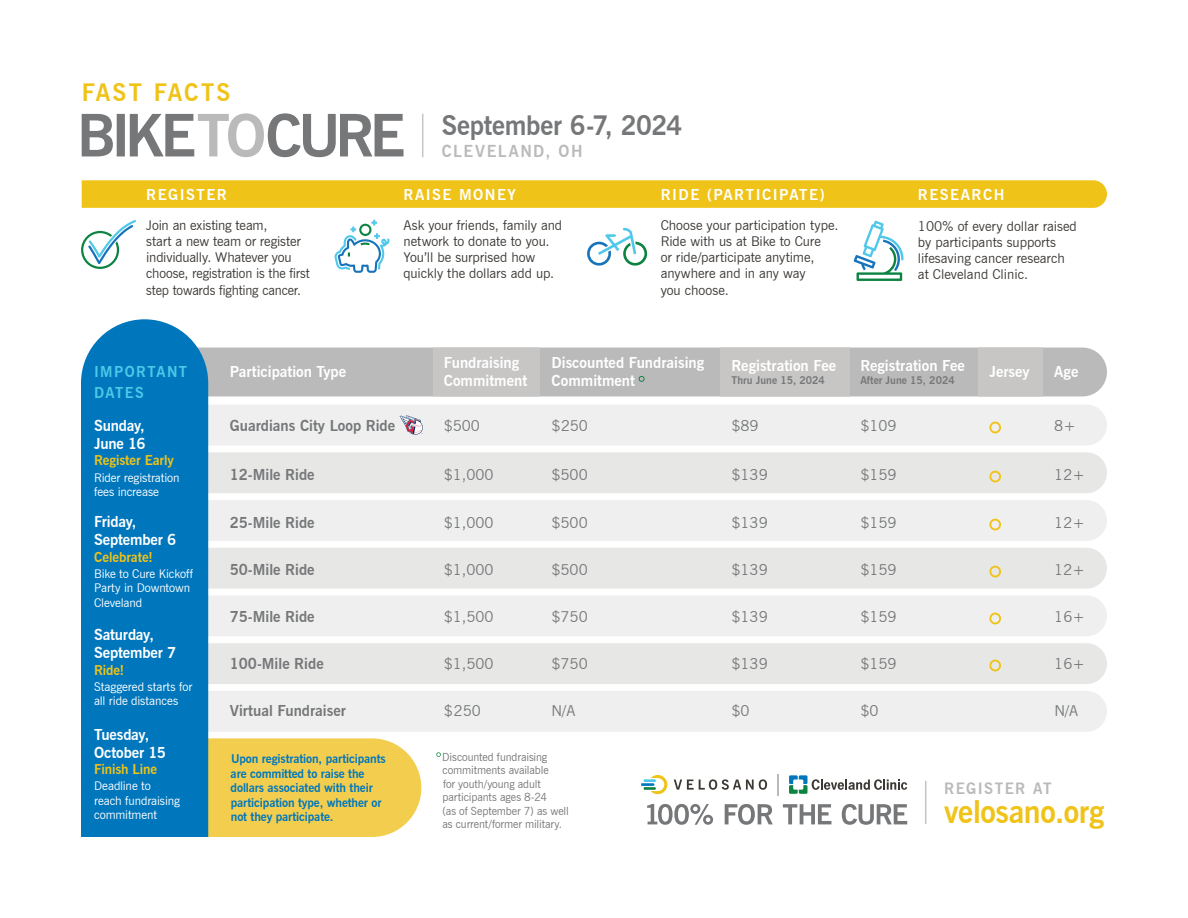
<style>
.page{position:relative;width:1188px;height:918px;background:#fff}
.page>*{position:absolute;margin:0;border:0;box-sizing:border-box;transform-origin:0 0}
.t1{font:700 31.2px "News Gothic BT";letter-spacing:-.01em;color:#f0c318}
.t2{font:700 26.7px "News Gothic BT";letter-spacing:-.01em;color:#767779}
.t3{font:700 24px "News Gothic BT";letter-spacing:.095em;color:#f0c318}
.t4{font:700 16.5px "News Gothic BT";letter-spacing:.095em;color:#bababa}
.t5{font:700 15.6px "News Gothic BT";letter-spacing:.09em;color:#bababa}
.t6{font:700 15px/18px "News Gothic BT";color:#fff}
.t7{font:15px "News Gothic BT";color:#767779}
.t8{font:700 15px "News Gothic BT";color:#767779}
.t9{font:700 15px "News Gothic BT";letter-spacing:.1em;color:#fff}
.t10{font:700 15px/21px "News Gothic BT";letter-spacing:.095em;color:#4ec8e8}
.t11{font:13.5px/16.2px "News Gothic BT";letter-spacing:-.005em;color:#3c3935}
.t12{font:700 13.5px "News Gothic BT";letter-spacing:-.005em;color:#f0c318}
.t13{font:12px/14.4px "News Gothic BT";letter-spacing:-.01em;color:#fff}
.t14{font:700 12px/14.4px "News Gothic BT";letter-spacing:-.01em;color:#0077bd}
.t15{font:11.25px/13.5px "News Gothic BT";letter-spacing:-.005em;color:#767779}
.t16{font:700 10.5px "News Gothic BT";color:#767779}
</style>
<div class="page">
<div style="left:208px;top:348px;width:899px;height:48px;background:#bababa"></div>
<div style="left:433px;top:348px;width:107px;height:48px;background:#c7c6c5"></div>
<div style="left:720px;top:348px;width:129px;height:48px;background:#c7c6c5"></div>
<div style="left:978px;top:348px;width:65px;height:48px;background:#c7c6c5"></div>
<div style="left:208px;top:691px;width:899px;height:41px;background:#eeefee"></div>
<div style="left:208px;top:738px;width:213px;height:99px;background:#f3cd4e"></div>
<svg style="left:82px;top:180px;width:1025px;height:28px;background:#f0c41c"></svg>
<svg style="left:854px;top:221px;width:50px;height:60px"></svg>
<div style="left:81px;top:319px;width:127px;height:518px;background:#0077bd"></div>
<svg style="left:436px;top:752px;width:5px;height:5px"></svg>
<hr style="left:422px;top:114px;width:1px;height:43px;background:#c7c6c5">
<svg style="left:587px;top:228px;width:60px;height:38px"></svg>
<svg style="left:81px;top:220px;width:55px;height:49px"></svg>
<svg style="left:334px;top:220px;width:56px;height:53px"></svg>
<svg style="left:82px;top:113px;width:321px;height:44px"></svg>
<svg style="left:638px;top:376px;width:7px;height:6px"></svg>
<div style="left:180px;top:452px;width:927px;height:41px;background:#e7e7e6"></div>
<div style="left:180px;top:500px;width:927px;height:41px;background:#eeefee"></div>
<div style="left:180px;top:548px;width:927px;height:41px;background:#e7e7e6"></div>
<div style="left:180px;top:595px;width:927px;height:41px;background:#eeefee"></div>
<div style="left:180px;top:643px;width:927px;height:41px;background:#e7e7e6"></div>
<div style="left:180px;top:405px;width:927px;height:40px;background:#eeefee"></div>
<hr style="left:925px;top:781px;width:2px;height:43px;background:#c7c6c5">
<svg style="left:647px;top:804px;width:260px;height:21px"></svg>
<svg style="left:789px;top:775px;width:118px;height:19px"></svg>
<svg style="left:777px;top:774px;width:1px;height:21px"></svg>
<svg style="left:641px;top:775px;width:26px;height:19px"></svg>
<svg style="left:674px;top:779px;width:93px;height:11px"></svg>
<h3 class="t3" style="left:82px;top:78px;width:150px">FAST FACTS</h3>
<p class="t9" style="left:146px;top:186px;width:82px">REGISTER</p>
<p class="t11" style="left:146px;top:217px;width:165px">Join an existing team,<br>start a new team or register individually. Whatever you choose, registration is the first step towards fighting cancer.</p>
<h2 class="t2" style="left:442px;top:109px;width:242px">September 6-7, 2024</h2>
<p class="t4" style="left:442px;top:141px;width:142px">CLEVELAND, OH</p>
<p class="t9" style="left:404px;top:186px;width:114px">RAISE MONEY</p>
<p class="t11" style="left:404px;top:217px;width:160px">Ask your friends, family and network to donate to you.<br>You’ll be surprised how quickly the dollars add up.</p>
<p class="t9" style="left:661px;top:186px;width:165px">RIDE (PARTICIPATE)</p>
<p class="t11" style="left:661px;top:217px;width:179px">Choose your participation type.<br>Ride with us at Bike to Cure<br>or ride/participate anytime, anywhere and in any way<br>you choose.</p>
<p class="t9" style="left:918px;top:186px;width:88px">RESEARCH</p>
<p class="t11" style="left:918px;top:218px;width:160px">100% of every dollar raised by participants supports lifesaving cancer research at Cleveland Clinic.</p>
<p class="t10" style="left:94px;top:361px;width:95px">IMPORTANT<br>DATES</p>
<p class="t6" style="left:230px;top:363px;width:118px">Participation Type</p>
<p class="t6" style="left:444px;top:354px;width:85px">Fundraising<br>Commitment</p>
<p class="t6" style="left:552px;top:354px;width:154px">Discounted Fundraising<br>Commitment</p>
<p class="t6" style="left:732px;top:357px;width:106px">Registration Fee</p>
<p class="t16" style="left:732px;top:374px;width:95px">Thru June 15, 2024</p>
<p class="t6" style="left:860px;top:357px;width:106px">Registration Fee</p>
<p class="t16" style="left:860px;top:374px;width:96px">After June 15, 2024</p>
<p class="t6" style="left:989px;top:363px;width:42px">Jersey</p>
<p class="t6" style="left:1054px;top:363px;width:26px">Age</p>
<p class="t6" style="left:94px;top:416px;width:53px">Sunday,<br>June 16</p>
<p class="t12" style="left:94px;top:452px;width:81px">Register Early</p>
<p class="t13" style="left:94px;top:470px;width:87px">Rider registration fees increase</p>
<p class="t6" style="left:94px;top:513px;width:84px">Friday,<br>September 6</p>
<p class="t12" style="left:94px;top:549px;width:60px">Celebrate!</p>
<p class="t13" style="left:94px;top:567px;width:101px">Bike to Cure Kickoff<br>Party in Downtown<br>Cleveland</p>
<p class="t6" style="left:94px;top:626px;width:84px">Saturday,<br>September 7</p>
<p class="t12" style="left:94px;top:662px;width:32px">Ride!</p>
<p class="t13" style="left:94px;top:679px;width:100px">Staggered starts for all ride distances</p>
<p class="t6" style="left:94px;top:725px;width:73px">Tuesday,<br>October 15</p>
<p class="t12" style="left:94px;top:761px;width:64px">Finish Line</p>
<p class="t13" style="left:94px;top:779px;width:87px">Deadline to reach fundraising commitment</p>
<p class="t8" style="left:230px;top:417px;width:167px">Guardians City Loop Ride</p>
<p class="t7" style="left:444px;top:417px;width:38px">$500</p>
<p class="t7" style="left:552px;top:417px;width:38px">$250</p>
<p class="t7" style="left:732px;top:417px;width:29px">$89</p>
<p class="t7" style="left:860px;top:417px;width:38px">$109</p>
<p class="t7" style="left:1054px;top:417px;width:23px">8+</p>
<p class="t8" style="left:230px;top:466px;width:86px">12-Mile Ride</p>
<p class="t7" style="left:444px;top:466px;width:51px">$1,000</p>
<p class="t7" style="left:552px;top:466px;width:38px">$500</p>
<p class="t7" style="left:732px;top:466px;width:38px">$139</p>
<p class="t7" style="left:860px;top:466px;width:38px">$159</p>
<p class="t7" style="left:1054px;top:466px;width:32px">12+</p>
<p class="t8" style="left:230px;top:514px;width:86px">25-Mile Ride</p>
<p class="t7" style="left:444px;top:514px;width:51px">$1,000</p>
<p class="t7" style="left:552px;top:514px;width:38px">$500</p>
<p class="t7" style="left:732px;top:514px;width:38px">$139</p>
<p class="t7" style="left:860px;top:514px;width:38px">$159</p>
<p class="t7" style="left:1054px;top:514px;width:32px">12+</p>
<p class="t8" style="left:230px;top:561px;width:86px">50-Mile Ride</p>
<p class="t7" style="left:444px;top:561px;width:51px">$1,000</p>
<p class="t7" style="left:552px;top:561px;width:38px">$500</p>
<p class="t7" style="left:732px;top:561px;width:38px">$139</p>
<p class="t7" style="left:860px;top:561px;width:38px">$159</p>
<p class="t7" style="left:1054px;top:561px;width:32px">12+</p>
<p class="t8" style="left:230px;top:608px;width:86px">75-Mile Ride</p>
<p class="t7" style="left:444px;top:608px;width:51px">$1,500</p>
<p class="t7" style="left:552px;top:608px;width:38px">$750</p>
<p class="t7" style="left:732px;top:608px;width:38px">$139</p>
<p class="t7" style="left:860px;top:608px;width:38px">$159</p>
<p class="t7" style="left:1054px;top:608px;width:32px">16+</p>
<p class="t8" style="left:230px;top:655px;width:96px">100-Mile Ride</p>
<p class="t7" style="left:444px;top:655px;width:51px">$1,500</p>
<p class="t7" style="left:552px;top:655px;width:38px">$750</p>
<p class="t7" style="left:732px;top:655px;width:38px">$139</p>
<p class="t7" style="left:860px;top:655px;width:38px">$159</p>
<p class="t7" style="left:1054px;top:655px;width:32px">16+</p>
<p class="t8" style="left:230px;top:702px;width:118px">Virtual Fundraiser</p>
<p class="t7" style="left:444px;top:702px;width:39px">$250</p>
<p class="t7" style="left:552px;top:702px;width:25px">N/A</p>
<p class="t7" style="left:732px;top:702px;width:20px">$0</p>
<p class="t7" style="left:860px;top:702px;width:20px">$0</p>
<p class="t7" style="left:1054px;top:702px;width:25px">N/A</p>
<p class="t14" style="left:231px;top:752px;width:157px">Upon registration, participants are committed to raise the dollars associated with their participation type, whether or not they participate.</p>
<p class="t15" style="left:442px;top:750px;width:128px">Discounted fundraising commitments available<br>for youth/young adult participants ages 8-24<br>(as of September 7) as well as current/former military.</p>
<p class="t5" style="left:944px;top:778px;width:109px">REGISTER AT</p>
<h1 class="t1" style="left:944px;top:793px;width:162px">velosano.org</h1>
</div>
